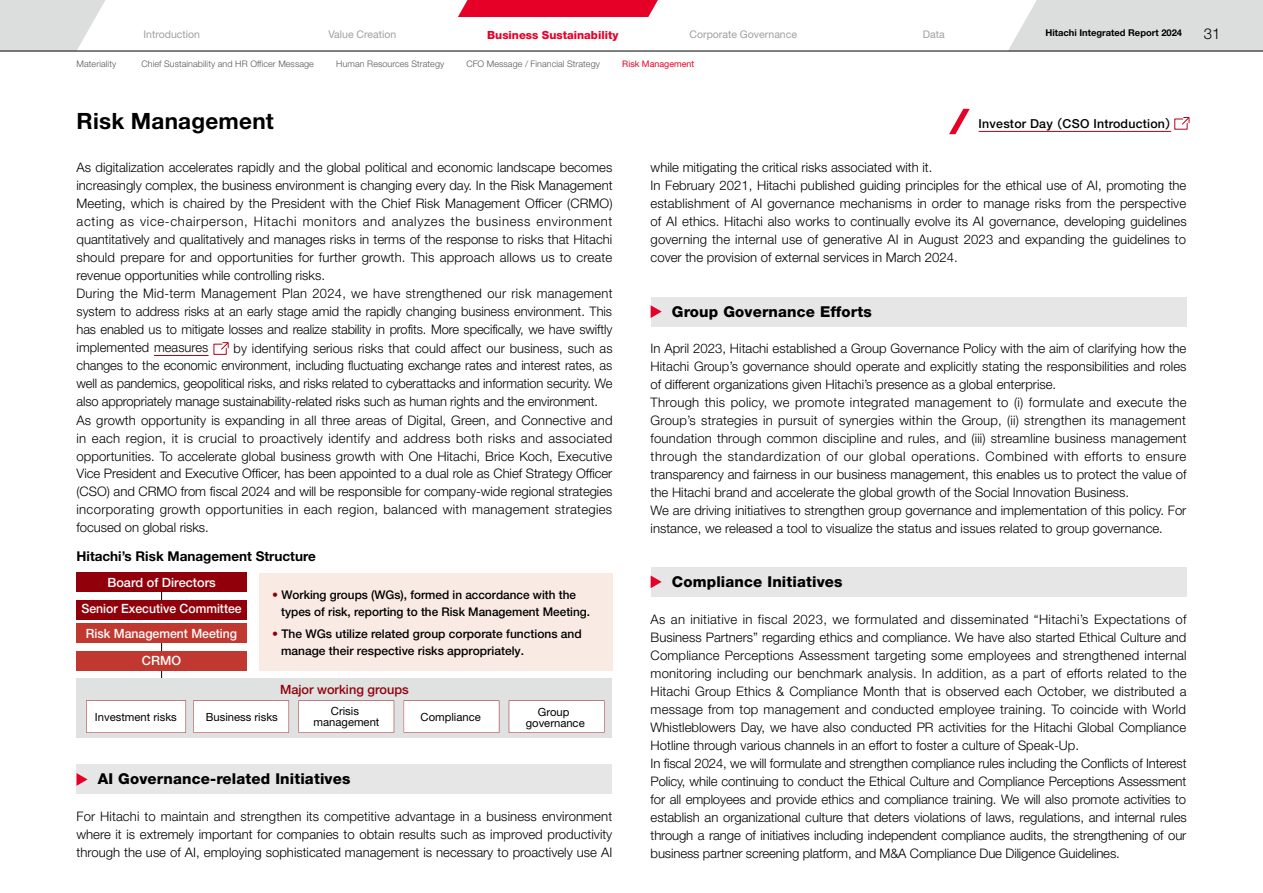
<style>
.page{position:relative;width:1263px;height:893px;background:#fff}
.page>*{position:absolute;margin:0;border:0;box-sizing:border-box;transform-origin:0 0}
.t1{font:700 22.5px "Helvetica Neue LT Std";letter-spacing:.01em;color:#000}
.t2{font:800 15px "Helvetica Neue LT Std";letter-spacing:.01em;color:#000}
.t3{font:300 15px "Helvetica Neue LT Std";color:#000}
.t4{font:700 13.5px "Helvetica Neue LT Std";color:#000}
.t5{font:300 13.2px/18px "Helvetica Neue LT Std";color:#000}
.t6{font:500 12.75px "Helvetica Neue LT Std";color:#fff;scale:.96 1}
.t7{font:500 12.75px "Helvetica Neue LT Std";color:#fff}
.t8{font:500 12.75px "Helvetica Neue LT Std";color:#91000a}
.t9{font:500 12.3px "Helvetica Neue LT Std";letter-spacing:.02em;color:#000}
.t10{font:500 12px/16.5px "Helvetica Neue LT Std";color:#000}
.t11{font:11.25px/10.5px "Helvetica Neue LT Std";color:#000;text-align:center}
.t12{font:800 11.25px "Helvetica Neue LT Std";color:#e60027}
.t13{font:10.5px "Helvetica Neue LT Std";color:#9fa0a0}
.t14{font:700 9.3px "Helvetica Neue LT Std";color:#000}
.t15{font:300 9px "Helvetica Neue LT Std";letter-spacing:.005em;color:#595757}
.t16{font:9px "Helvetica Neue LT Std";color:#e60027}
.s1{color:#91000a}
.s2{font-family:"PUD Shin Go Pr 6 N";font-size:11.25px}
</style>
<div class="page">
<hr style="left:154px;top:355px;width:55px;height:1px;background:#b6001a">
<svg style="left:213px;top:342px;width:16px;height:13px"></svg>
<div style="left:77px;top:764px;width:535px;height:30px;background:#e6e6e6"></div>
<svg style="left:77px;top:773px;width:11px;height:13px"></svg>
<div style="left:651px;top:297px;width:535px;height:29px;background:#e6e6e6"></div>
<svg style="left:651px;top:305px;width:11px;height:13px"></svg>
<hr style="left:161px;top:638px;width:1px;height:48px;background:#000">
<div style="left:77px;top:572px;width:170px;height:20px;background:#91000a"></div>
<div style="left:77px;top:623px;width:170px;height:19px;background:#c0382f"></div>
<div style="left:77px;top:600px;width:170px;height:19px;background:#91000a"></div>
<div style="left:77px;top:651px;width:170px;height:19px;background:#c0382f"></div>
<div style="left:77px;top:678px;width:535px;height:60px;background:#e0e1e1"></div>
<svg style="left:86px;top:700px;width:100px;height:33px;background:#faf5f5"></svg>
<svg style="left:193px;top:700px;width:96px;height:33px;background:#faf5f5"></svg>
<svg style="left:298px;top:700px;width:96px;height:33px;background:#faf5f6"></svg>
<svg style="left:404px;top:700px;width:95px;height:33px;background:#fbf6f7"></svg>
<svg style="left:509px;top:700px;width:95px;height:33px;background:#fbf6f7"></svg>
<div style="left:259px;top:573px;width:353px;height:97px;background:#f9eae3"></div>
<hr style="left:978px;top:131px;width:193px;height:1px;background:#b6001a">
<svg style="left:1174px;top:117px;width:16px;height:13px"></svg>
<svg style="left:949px;top:109px;width:21px;height:25px"></svg>
<div style="left:651px;top:567px;width:535px;height:30px;background:#e6e6e6"></div>
<svg style="left:651px;top:575px;width:11px;height:13px"></svg>
<svg style="left:1008px;top:0;width:255px;height:51px;background:#dcdcdc"></svg>
<svg style="left:0;top:0;width:113px;height:51px"></svg>
<hr style="left:0;top:51px;width:1263px;height:1px;background:#000">
<div style="left:458px;top:0;width:200px;height:17px;background:#e60027"></div>
<p class="t13" style="left:144px;top:28px;width:58px">Introduction</p>
<p class="t13" style="left:328px;top:28px;width:69px">Value Creation</p>
<p class="t12" style="left:487px;top:28px;width:133px">Business Sustainability</p>
<p class="t13" style="left:689px;top:28px;width:109px">Corporate Governance</p>
<p class="t13" style="left:923px;top:28px;width:23px">Data</p>
<p class="t14" style="left:1045px;top:27px;width:138px">Hitachi Integrated Report 2024</p>
<p class="t3" style="left:1204px;top:25px;width:18px">31</p>
<p class="t15" style="left:77px;top:58px;width:41px">Materiality</p>
<p class="t15" style="left:141px;top:58px;width:174px">Chief Sustainability and HR Officer Message</p>
<p class="t15" style="left:336px;top:58px;width:109px">Human Resources Strategy</p>
<p class="t15" style="left:466px;top:58px;width:135px">CFO Message / Financial Strategy</p>
<p class="t16" style="left:622px;top:58px;width:73px">Risk Management</p>
<h1 class="t1" style="left:77px;top:107px;width:199px">Risk Management</h1>
<p class="t5" style="left:77px;top:158px;width:538px">As digitalization accelerates rapidly and the global political and economic landscape becomes increasingly complex, the business environment is changing every day. In the Risk Management Meeting, which is chaired by the President with the Chief Risk Management Officer (CRMO) acting as vice-chairperson, Hitachi monitors and analyzes the business environment quantitatively and qualitatively and manages risks in terms of the response to risks that Hitachi should prepare for and opportunities for further growth. This approach allows us to create revenue opportunities while controlling risks.<br>During the Mid-term Management Plan 2024, we have strengthened our risk management system to address risks at an early stage amid the rapidly changing business environment. This has enabled us to mitigate losses and realize stability in profits. More specifically, we have swiftly implemented measures</p>
<p class="t5" style="left:77px;top:338px;width:537px;text-indent:157px">by identifying serious risks that could affect our business, such as changes to the economic environment, including fluctuating exchange rates and interest rates, as well as pandemics, geopolitical risks, and risks related to cyberattacks and information security. We also appropriately manage sustainability-related risks such as human rights and the environment.<br>As growth opportunity is expanding in all three areas of Digital, Green, and Connective and in each region, it is crucial to proactively identify and address both risks and associated opportunities. To accelerate global business growth with One Hitachi, Brice Koch, Executive Vice President and Executive Officer, has been appointed to a dual role as Chief Strategy Officer (CSO) and CRMO from fiscal 2024 and will be responsible for company-wide regional strategies incorporating growth opportunities in each region, balanced with management strategies focused on global risks.</p>
<p class="t4" style="left:77px;top:548px;width:241px">Hitachi’s Risk Management Structure</p>
<p class="t7" style="left:107px;top:574px;width:110px">Board of Directors</p>
<p class="t6" style="left:81px;top:601px;width:168px">Senior Executive Committee</p>
<p class="t6" style="left:86px;top:625px;width:159px">Risk Management Meeting</p>
<p class="t7" style="left:142px;top:652px;width:41px">CRMO</p>
<p class="t10" style="left:281px;top:587px;width:310px;text-indent:-9px"><span class="s1">•</span> Working groups (WGs), formed in accordance with the types of risk, reporting to the Risk Management Meeting.</p>
<p class="t10" style="left:281px;top:626px;width:302px;text-indent:-9px"><span class="s1">•</span> The WGs utilize related group corporate functions and manage their respective risks appropriately.</p>
<p class="t8" style="left:280px;top:682px;width:130px">Major working groups</p>
<p class="t11" style="left:95px;top:711px;width:83px">Investment risks</p>
<p class="t11" style="left:206px;top:711px;width:74px">Business risks</p>
<p class="t11" style="left:314px;top:706px;width:67px">Crisis management</p>
<p class="t11" style="left:420px;top:711px;width:62px">Compliance</p>
<p class="t11" style="left:526px;top:707px;width:60px">Group governance</p>
<p class="t2" style="left:98px;top:770px;width:254px">AI Governance-related Initiatives</p>
<p class="t5" style="left:77px;top:807px;width:537px;text-align:justify">For Hitachi to maintain and strengthen its competitive advantage in a business environment where it is extremely important for companies to obtain results such as improved productivity through the use of AI, employing sophisticated management is necessary to proactively use AI</p>
<p class="t9" style="left:978px;top:117px;width:199px">Investor Day <span class="s2">（</span>CSO Introduction<span class="s2">）</span></p>
<p class="t5" style="left:651px;top:158px;width:537px">while mitigating the critical risks associated with it.<br>In February 2021, Hitachi published guiding principles for the ethical use of AI, promoting the establishment of AI governance mechanisms in order to manage risks from the perspective of AI ethics. Hitachi also works to continually evolve its AI governance, developing guidelines governing the internal use of generative AI in August 2023 and expanding the guidelines to cover the provision of external services in March 2024.</p>
<p class="t2" style="left:672px;top:302px;width:201px">Group Governance Efforts</p>
<p class="t5" style="left:651px;top:339px;width:538px">In April 2023, Hitachi established a Group Governance Policy with the aim of clarifying how the Hitachi Group’s governance should operate and explicitly stating the responsibilities and roles of different organizations given Hitachi’s presence as a global enterprise.<br>Through this policy, we promote integrated management to (i) formulate and execute the Group’s strategies in pursuit of synergies within the Group, (ii) strengthen its management foundation through common discipline and rules, and (iii) streamline business management through the standardization of our global operations. Combined with efforts to ensure transparency and fairness in our business management, this enables us to protect the value of the Hitachi brand and accelerate the global growth of the Social Innovation Business.<br>We are driving initiatives to strengthen group governance and implementation of this policy. For instance, we released a tool to visualize the status and issues related to group governance.</p>
<p class="t2" style="left:672px;top:573px;width:172px">Compliance Initiatives</p>
<p class="t5" style="left:651px;top:610px;width:538px">As an initiative in fiscal 2023, we formulated and disseminated “Hitachi’s Expectations of Business Partners” regarding ethics and compliance. We have also started Ethical Culture and Compliance Perceptions Assessment targeting some employees and strengthened internal monitoring including our benchmark analysis. In addition, as a part of efforts related to the Hitachi Group Ethics &amp; Compliance Month that is observed each October, we distributed a message from top management and conducted employee training. To coincide with World Whistleblowers Day, we have also conducted PR activities for the Hitachi Global Compliance Hotline through various channels in an effort to foster a culture of Speak-Up.<br>In fiscal 2024, we will formulate and strengthen compliance rules including the Conflicts of Interest Policy, while continuing to conduct the Ethical Culture and Compliance Perceptions Assessment for all employees and provide ethics and compliance training. We will also promote activities to establish an organizational culture that deters violations of laws, regulations, and internal rules through a range of initiatives including independent compliance audits, the strengthening of our business partner screening platform, and M&amp;A Compliance Due Diligence Guidelines.</p>
</div>
